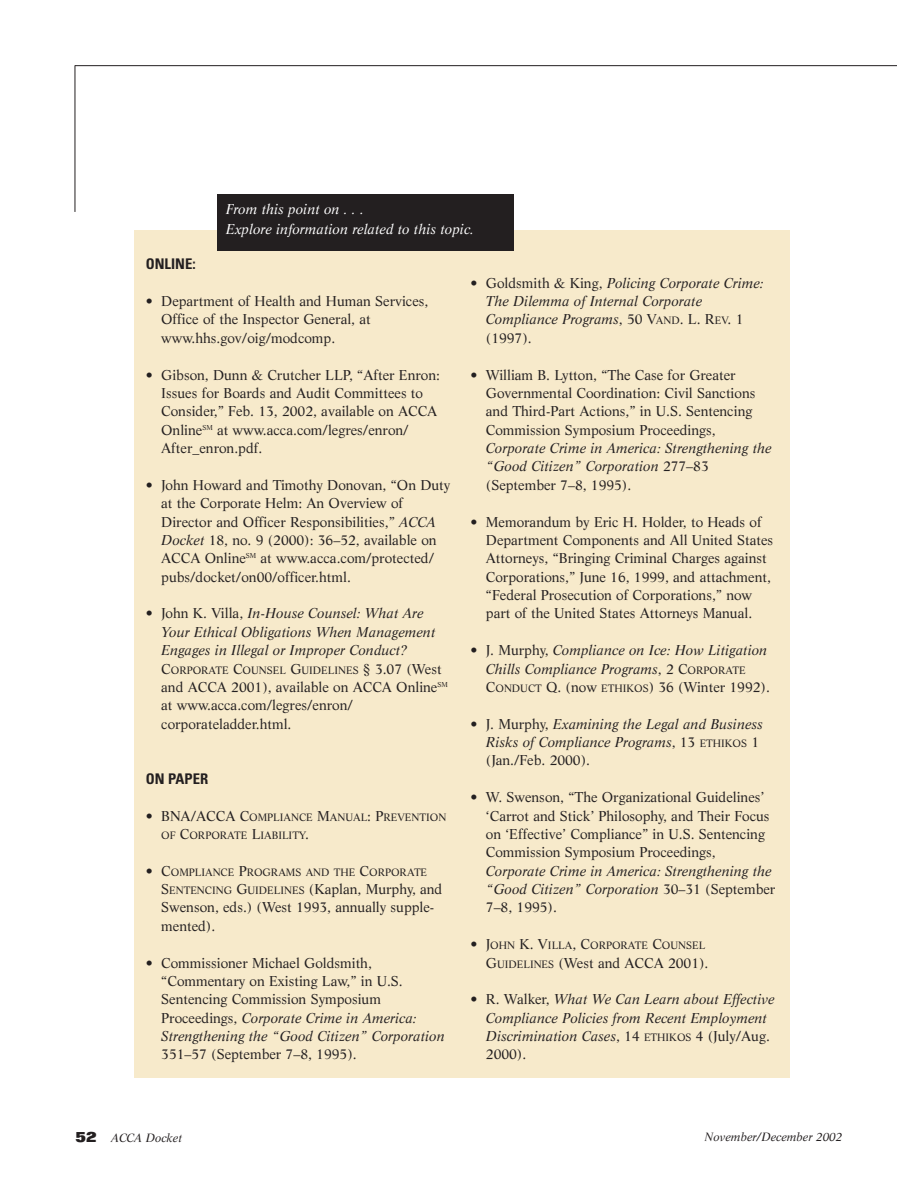
<style>
.page{position:relative;width:918px;height:1188px;background:#fff}
.page>*{position:absolute;margin:0;border:0;box-sizing:border-box;transform-origin:0 0}
.t1{font:700 condensed 14.7px "Univers";color:#231f20}
.t2{font:13.95px/18.5px "Life";color:#231f20}
.t3{font:italic 13.95px/18.3px "Life";color:#231f20}
.t4{font:italic 13.95px/20.5px "Life";color:#fff}
.t5{font:italic 11.7px "Life";color:#231f20}
.t6{font:10.5px/18.3px "Life";color:#231f20}
.s1{font-style:italic}
.s2{font-style:normal}
.s3{font-size:13.95px}
.s4{font-size:10.5px}
.s5{font-style:normal;font-size:10.5px}
.s6{font-family:"Folio";font-weight:800;font-style:normal;font-size:14.7px}
</style>
<div class="page">
<hr style="left:75px;top:65px;width:822px;height:1px;background:#231f20">
<hr style="left:75px;top:65px;width:1px;height:147px;background:#231f20">
<div style="left:134px;top:230px;width:655px;height:847px;background:#f7eacb"></div>
<div style="left:217px;top:194px;width:296px;height:57px;background:#231f20"></div>
<p class="t4" style="left:226px;top:200px;width:250px">From this point on . . .<br>Explore information related to this topic.</p>
<p class="t1" style="left:146px;top:259px;width:51px">ONLINE:</p>
<p class="t2" style="left:161px;top:293px;width:269px;text-indent:-15px">• Department of Health and Human Services,<br>Office of the Inspector General, at www.hhs.gov/oig/modcomp.</p>
<p class="t2" style="left:161px;top:367px;width:280px;text-indent:-15px">• Gibson, Dunn &amp; Crutcher LLP, “After Enron:<br>Issues for Boards and Audit Committees to Consider,” Feb. 13, 2002, available on ACCA Online<sup>SM</sup> at www.acca.com/legres/enron/ After_enron.pdf.</p>
<p class="t2" style="left:161px;top:477px;width:291px;text-indent:-15px">• John Howard and Timothy Donovan, “On Duty at the Corporate Helm: An Overview of Director and Officer Responsibilities,” <span class="s1">ACCA Docket</span> 18, no. 9 (2000): 36–52, available on ACCA Online<sup>SM</sup> at www.acca.com/protected/ pubs/docket/on00/officer.html.</p>
<p class="t3" style="left:161px;top:605px;width:276px;text-indent:-15px"><span class="s2">• John K. Villa,</span> In-House Counsel: What Are<br>Your Ethical Obligations When Management<br>Engages in Illegal or Improper Conduct?</p>
<p class="t6" style="left:161px;top:662px;width:282px"><span class="s3">C</span>ORPORATE <span class="s3">C</span>OUNSEL <span class="s3">G</span>UIDELINES <span class="s3">§ 3.07 (West</span></p>
<p class="t2" style="left:161px;top:679px;width:288px">and ACCA 2001), available on ACCA Online<sup>SM </sup>at www.acca.com/legres/enron/ corporateladder.html.</p>
<p class="t1" style="left:146px;top:773px;width:64px">ON PAPER</p>
<p class="t6" style="left:161px;top:809px;width:287px;text-indent:-15px"><span class="s3">• BNA/ACCA C</span>OMPLIANCE <span class="s3">M</span>ANUAL<span class="s3">: P</span>REVENTION<br>OF <span class="s3">C</span>ORPORATE <span class="s3">L</span>IABILITY<span class="s3">.</span></p>
<p class="t6" style="left:146px;top:864px;width:283px"><span class="s3">• C</span>OMPLIANCE <span class="s3">P</span>ROGRAMS AND THE <span class="s3">C</span>ORPORATE</p>
<p class="t2" style="left:161px;top:881px;width:283px">S<span class="s4">ENTENCING</span> G<span class="s4">UIDELINES</span> (Kaplan, Murphy, and<br>Swenson, eds.) (West 1993, annually supple&shy;mented).</p>
<p class="t2" style="left:161px;top:955px;width:285px;text-indent:-15px">• Commissioner Michael Goldsmith, “Commentary on Existing Law,” in U.S.<br>Sentencing Commission Symposium Proceedings, <span class="s1">Corporate Crime in America:<br>Strengthening the “Good Citizen” Corporation</span></p>
<p class="t2" style="left:161px;top:1046px;width:197px">351–57 (September 7–8, 1995).</p>
<p class="t3" style="left:486px;top:275px;width:279px;text-indent:-15px"><span class="s2">• Goldsmith &amp; King,</span> Policing Corporate Crime:<br>The Dilemma of Internal Corporate<br>Compliance Programs<span class="s2">, 50 V</span><span class="s5">AND</span><span class="s2">. L. R</span><span class="s5">EV</span><span class="s2">. 1 (1997).</span></p>
<p class="t2" style="left:486px;top:367px;width:271px;text-indent:-15px">• William B. Lytton, “The Case for Greater Governmental Coordination: Civil Sanctions and Third-Part Actions,” in U.S. Sentencing Commission Symposium Proceedings,</p>
<p class="t3" style="left:486px;top:440px;width:287px">Corporate Crime in America: Strengthening the “Good Citizen” Corporation <span class="s2">277–83 (September 7–8, 1995).</span></p>
<p class="t2" style="left:486px;top:514px;width:289px;text-indent:-15px">• Memorandum by Eric H. Holder, to Heads of Department Components and All United States Attorneys, “Bringing Criminal Charges against Corporations,” June 16, 1999, and attachment, “Federal Prosecution of Corporations,” now part of the United States Attorneys Manual.</p>
<p class="t3" style="left:486px;top:642px;width:286px;text-indent:-15px"><span class="s2">• J. Murphy,</span> Compliance on Ice: How Litigation<br>Chills Compliance Programs<span class="s2">, 2 C</span><span class="s5">ORPORATE<br></span><span class="s2">C</span><span class="s5">ONDUCT</span> <span class="s2">Q. (now</span> <span class="s5">ETHIKOS</span><span class="s2">) 36 (Winter 1992).</span></p>
<p class="t3" style="left:486px;top:716px;width:279px;text-indent:-15px"><span class="s2">• J. Murphy,</span> Examining the Legal and Business<br>Risks of Compliance Programs<span class="s2">, 13</span> <span class="s5">ETHIKOS</span> <span class="s2">1 (Jan./Feb. 2000).</span></p>
<p class="t2" style="left:486px;top:789px;width:285px;text-indent:-15px">• W. Swenson, “The Organizational Guidelines’ ‘Carrot and Stick’ Philosophy, and Their Focus on ‘Effective’ Compliance” in U.S. Sentencing Commission Symposium Proceedings,</p>
<p class="t3" style="left:486px;top:863px;width:291px">Corporate Crime in America: Strengthening the “Good Citizen” Corporation <span class="s2">30–31 (September<br>7–8, 1995).</span></p>
<p class="t6" style="left:470px;top:937px;width:236px"><span class="s3">• J</span>OHN <span class="s3">K. V</span>ILLA<span class="s3">, C</span>ORPORATE <span class="s3">C</span>OUNSEL</p>
<p class="t2" style="left:486px;top:955px;width:224px">G<span class="s4">UIDELINES</span> (West and ACCA 2001).</p>
<p class="t3" style="left:486px;top:991px;width:290px;text-indent:-15px"><span class="s2">• R. Walker,</span> What We Can Learn about Effective Compliance Policies from Recent Employment Discrimination Cases<span class="s2">, 14</span> <span class="s5">ETHIKOS</span> <span class="s2">4 (July/Aug.<br>2000).</span></p>
<p class="t5" style="left:75px;top:1133px;width:108px"><span class="s6">52</span> ACCA Docket</p>
<p class="t5" style="left:705px;top:1132px;width:139px">November/December 2002</p>
</div>
